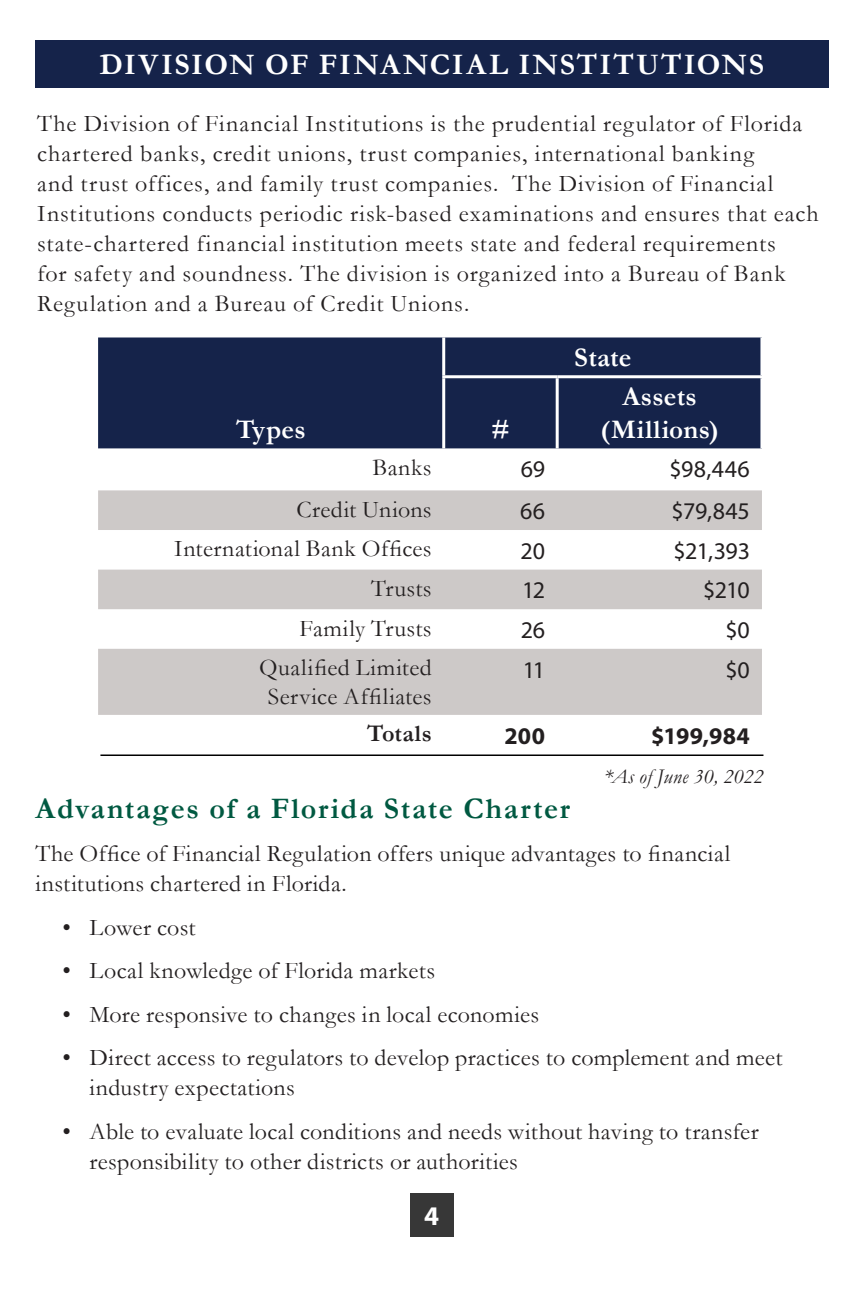
<style>
.page{position:relative;width:864px;height:1296px;background:#fff}
.page>*{position:absolute;margin:0;border:0;box-sizing:border-box;transform-origin:0 0}
.ofr-ff-headers-1{font:700 30px "Garamond";letter-spacing:.06em;color:#005941}
.ofr-ff-headers-1-2{font:700 30px "Garamond";letter-spacing:.06em;color:#fff}
.t1{font:700 27px/32.4px "Garamond";letter-spacing:.01em;color:#fff;text-align:center}
.Body{font:700 27px "Myriad Pro";color:#fff}
.ofr-ff-headers-1-3{font:24px/30px "Garamond";letter-spacing:.03em;color:#231f20}
.ofr-para{font:24px/30px "Garamond";letter-spacing:.02em;color:#231f20}
.t2{font:24px "Myriad Pro";letter-spacing:-.01em;color:#231f20}
.t3{font:700 24px "Myriad Pro";letter-spacing:.015em;color:#231f20}
.ofr-ff-headers-1-4{font:24px "Garamond";letter-spacing:.01em;color:#231f20}
.t4{font:700 24px "Garamond";letter-spacing:.02em;color:#231f20}
.ofr-para-2{font:italic 21px "Garamond";letter-spacing:.015em;color:#231f20}
</style>
<div class="page">
<div style="left:35px;top:40px;width:794px;height:48px;background:#15234a"></div>
<div style="left:98px;top:338px;width:662px;height:110px;background:#15234a"></div>
<svg style="left:98px;top:490px;width:664px;height:225px;fill:#cdc9c8"></svg>
<hr style="left:442px;top:338px;width:3px;height:37px;background:#fff">
<hr style="left:442px;top:375px;width:115px;height:3px;background:#fff">
<hr style="left:442px;top:378px;width:3px;height:70px;background:#fff">
<hr style="left:557px;top:375px;width:206px;height:3px;background:#fff">
<hr style="left:556px;top:378px;width:3px;height:70px;background:#fff">
<div style="left:410px;top:1193px;width:43px;height:44px;background:#373737"></div>
<hr style="left:100px;top:754px;width:663px;height:2px;background:#000">
<p class="ofr-ff-headers-1-2" style="left:100px;top:44px;width:666px">DIVISION OF FINANCIAL INSTITUTIONS</p>
<p class="ofr-ff-headers-1-3" style="left:37px;top:108px;width:783px">The Division of Financial Institutions is the prudential regulator of Florida chartered banks, credit unions, trust companies, international banking<br>and trust offices, and family trust companies. The Division of Financial Institutions conducts periodic risk-based examinations and ensures that each state-chartered financial institution meets state and federal requirements<br>for safety and soundness. The division is organized into a Bureau of Bank Regulation and a Bureau of Credit Unions.</p>
<p class="t1" style="left:236px;top:413px;width:71px">Types</p>
<p class="t1" style="left:491px;top:413px;width:20px">#</p>
<p class="t1" style="left:574px;top:341px;width:59px">State</p>
<p class="t1" style="left:601px;top:381px;width:120px">Assets (Millions)</p>
<p class="ofr-ff-headers-1-3" style="left:372px;top:452px;width:61px">Banks</p>
<p class="t2" style="left:521px;top:454px;width:26px">69</p>
<p class="t2" style="left:670px;top:454px;width:82px">$98,446</p>
<p class="ofr-ff-headers-1-3" style="left:296px;top:494px;width:137px">Credit Unions</p>
<p class="t2" style="left:520px;top:496px;width:27px">66</p>
<p class="t2" style="left:671px;top:496px;width:80px">$79,845</p>
<p class="ofr-ff-headers-1-3" style="left:174px;top:533px;width:259px">International Bank Offices</p>
<p class="t2" style="left:521px;top:536px;width:26px">20</p>
<p class="t2" style="left:674px;top:536px;width:78px">$21,393</p>
<p class="ofr-ff-headers-1-3" style="left:371px;top:573px;width:62px">Trusts</p>
<p class="t2" style="left:522px;top:576px;width:25px">12</p>
<p class="t2" style="left:703px;top:576px;width:48px">$210</p>
<p class="ofr-ff-headers-1-3" style="left:300px;top:613px;width:134px">Family Trusts</p>
<p class="t2" style="left:521px;top:615px;width:26px">26</p>
<p class="t2" style="left:725px;top:615px;width:26px">$0</p>
<p class="ofr-ff-headers-1-3" style="left:259px;top:653px;width:174px;line-height:28.8px;text-align:center">Qualified Limited<br>Service Affiliates</p>
<p class="t2" style="left:523px;top:655px;width:24px">11</p>
<p class="t2" style="left:725px;top:655px;width:26px">$0</p>
<p class="t4" style="left:367px;top:717px;width:66px">Totals</p>
<p class="t3" style="left:504px;top:720px;width:42px">200</p>
<p class="t3" style="left:651px;top:720px;width:100px">$199,984</p>
<p class="ofr-para-2" style="left:604px;top:762px;width:161px">*As of June 30, 2022</p>
<p class="ofr-ff-headers-1" style="left:36px;top:788px;width:536px">Advantages of a Florida State Charter</p>
<p class="ofr-para" style="left:36px;top:838px;width:696px">The Office of Financial Regulation offers unique advantages to financial institutions chartered in Florida.</p>
<p class="ofr-ff-headers-1-4" style="left:63px;top:911px;width:135px">• Lower cost</p>
<p class="ofr-ff-headers-1-3" style="left:63px;top:955px;width:374px">• Local knowledge of Florida markets</p>
<p class="ofr-ff-headers-1-3" style="left:63px;top:999px;width:478px">• More responsive to changes in local economies</p>
<p class="ofr-ff-headers-1-3" style="left:90px;top:1042px;width:695px;text-indent:-27px">• Direct access to regulators to develop practices to complement and meet industry expectations</p>
<p class="ofr-ff-headers-1-3" style="left:90px;top:1116px;width:671px;text-indent:-27px">• Able to evaluate local conditions and needs without having to transfer responsibility to other districts or authorities</p>
<p class="Body" style="left:424px;top:1198px;width:16px">4</p>
</div>
